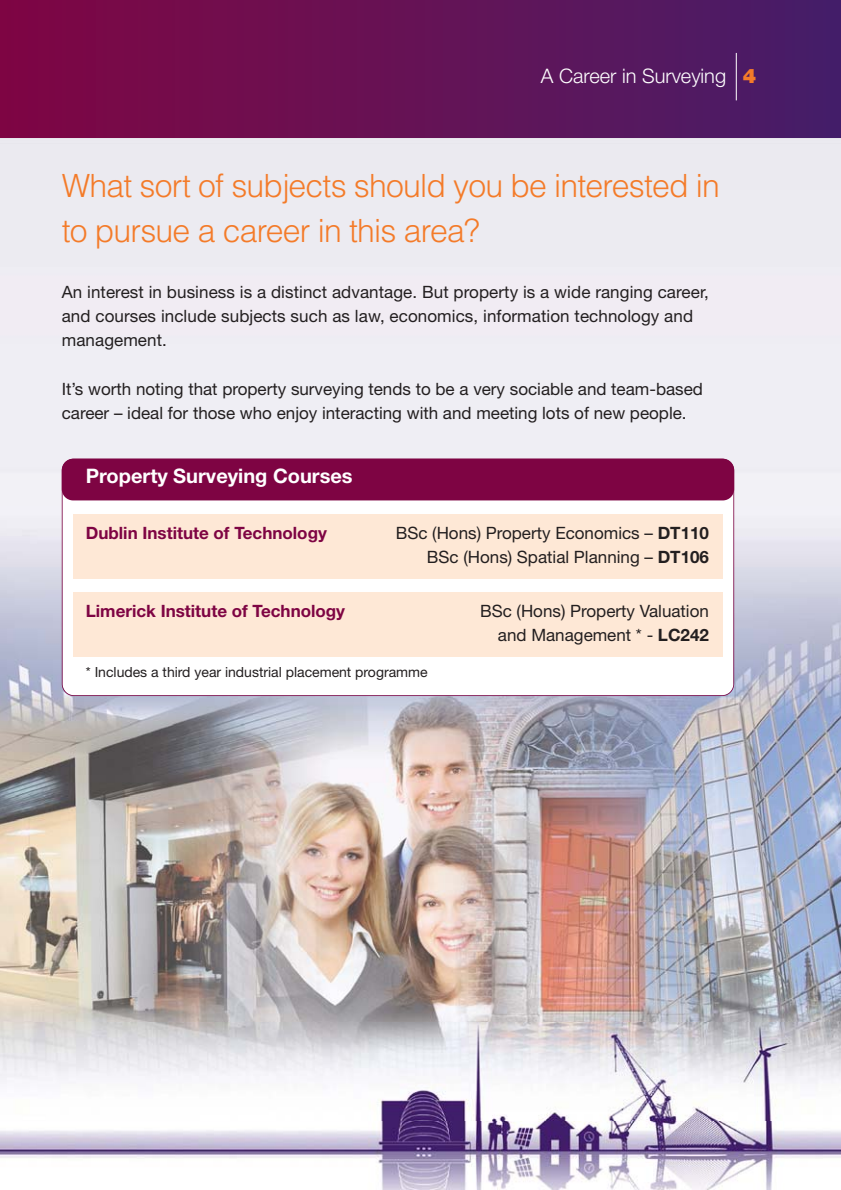
<style>
.page{position:relative;width:841px;height:1190px;background:#fff}
.page>*{position:absolute;margin:0;border:0;box-sizing:border-box;transform-origin:0 0}
.t1{font:300 32px/45.6px "Helvetica";letter-spacing:-.025em;color:#f47b29}
.t2{font:700 20px "Helvetica Neue";color:#fff}
.t3{font:300 20px "Helvetica Neue";color:#fff}
.t4{font:17px/24px "Helvetica Neue";color:#231f20}
.t5{font:700 17px "Helvetica Neue";color:#7e0443}
.t6{font:14px "Helvetica Neue";color:#231f20}
.s1{font-weight:900;color:#f47b29}
.s2{font-weight:700}
</style>
<div class="page">
<img style="left:0;top:137px;width:840px;height:1052px">
<div style="left:0;top:0;width:840px;height:137px;background:linear-gradient(to right,#800643,#471f69)"></div>
<hr style="left:735px;top:53px;width:1px;height:47px;background:#fff">
<div style="left:63px;top:459px;width:670px;height:236px;background:#fff;border-radius:11px"></div>
<div style="left:62px;top:458px;width:672px;height:42px;background:#7e0443;border-radius:11px"></div>
<div style="left:73px;top:514px;width:648px;height:65px;background:#fee8d6"></div>
<div style="left:73px;top:592px;width:648px;height:65px;background:#fee8d6"></div>
<p class="t3" style="left:541px;top:69px;width:217px">A Career in Surveying <span class="s1">4</span></p>
<h1 class="t1" style="left:62px;top:166px;width:659px">What sort of subjects should you be interested in to pursue a career in this area?</h1>
<p class="t4" style="left:62px;top:282px;width:648px">An interest in business is a distinct advantage. But property is a wide ranging career, and courses include subjects such as law, economics, information technology and management.</p>
<p class="t4" style="left:62px;top:378px;width:642px">It’s worth noting that property surveying tends to be a very sociable and team-based career – ideal for those who enjoy interacting with and meeting lots of new people.</p>
<p class="t2" style="left:86px;top:468px;width:268px">Property Surveying Courses</p>
<p class="t5" style="left:86px;top:526px;width:242px">Dublin Institute of Technology</p>
<p class="t4" style="left:395px;top:522px;width:314px;text-align:right">BSc (Hons) Property Economics – <span class="s2">DT110<br></span>BSc (Hons) Spatial Planning – <span class="s2">DT106</span></p>
<p class="t5" style="left:86px;top:604px;width:261px">Limerick Institute of Technology</p>
<p class="t4" style="left:480px;top:600px;width:230px;text-align:right">BSc (Hons) Property Valuation and Management * - <span class="s2">LC242</span></p>
<p class="t6" style="left:86px;top:666px;width:343px">* Includes a third year industrial placement programme</p>
</div>
